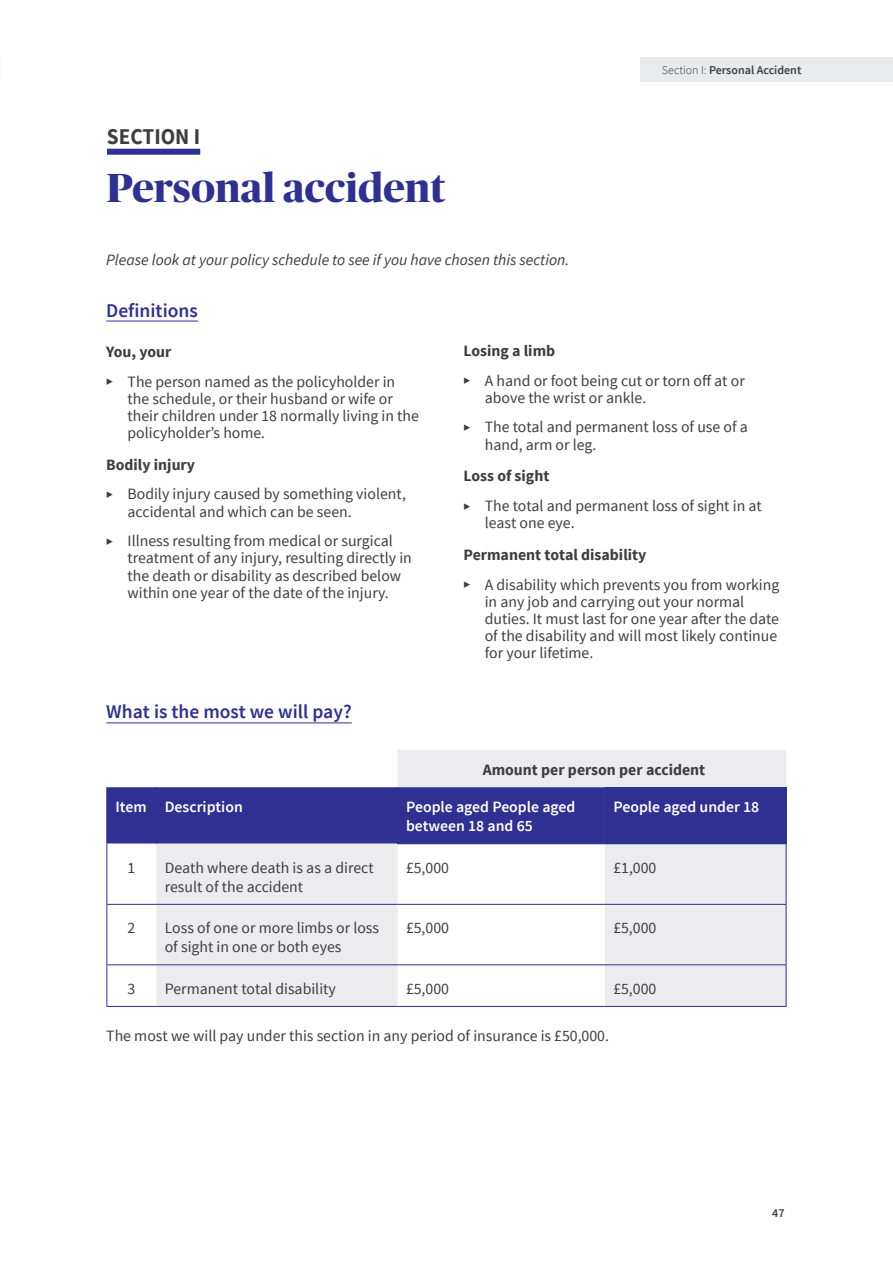
<style>
.page{position:relative;width:893px;height:1263px;background:#fff}
.page>*{position:absolute;margin:0;border:0;box-sizing:border-box;transform-origin:0 0}
._1_Sub_Heading{font:700 40.5px "Publico Banner";letter-spacing:.01em;color:#2e3092}
.section{font:700 22.5px "Source Sans Pro";color:#3e3e3f;scale:.95 1}
._2_Sub_Heading{font:600 19.5px "Source Sans Pro";color:#2e3092}
.Body{font:15.75px/17.1px "Source Sans Pro";color:#3e3e3f}
.Semibold_Body{font:700 15.75px "Source Sans Pro";color:#3e3e3f}
.Table__White_Semibold{font:600 15.75px "Source Sans Pro";color:#fff}
.Body_italic{font:italic 15.75px "Source Sans Pro";color:#3e3e3f}
.t1{font:600 12px "Source Sans Pro";color:#3e3e3f}
.s1{font-weight:300}
.s2{font-size:12px}
</style>
<div class="page">
<div style="left:641px;top:57px;width:252px;height:24px;background:#e9eaeb"></div>
<div style="left:107px;top:149px;width:93px;height:6px;background:#2e3092"></div>
<hr style="left:106px;top:722px;width:246px;height:1px;background:#2e3092">
<svg style="left:156px;top:750px;width:630px;height:256px;fill:#ececee"></svg>
<div style="left:107px;top:787px;width:497px;height:56px;background:#2e3092"></div>
<div style="left:605px;top:787px;width:181px;height:56px;background:#2e3092"></div>
<hr style="left:156px;top:787px;width:1px;height:56px;background:#2e3092">
<hr style="left:604px;top:787px;width:1px;height:56px;background:#2e3092">
<hr style="left:786px;top:844px;width:1px;height:60px;background:#2e3092">
<hr style="left:786px;top:905px;width:1px;height:59px;background:#2e3092">
<hr style="left:786px;top:965px;width:1px;height:41px;background:#2e3092">
<hr style="left:397px;top:787px;width:1px;height:56px;background:#2e3092">
<hr style="left:397px;top:843px;width:208px;height:1px;background:#2e3092">
<hr style="left:785px;top:787px;width:2px;height:56px;background:#2e3092">
<hr style="left:605px;top:843px;width:182px;height:1px;background:#2e3092">
<hr style="left:106px;top:843px;width:1px;height:61px;background:#2e3092">
<hr style="left:106px;top:905px;width:1px;height:59px;background:#2e3092">
<hr style="left:106px;top:904px;width:50px;height:1px;background:#2e3092">
<hr style="left:156px;top:904px;width:242px;height:1px;background:#2e3092">
<hr style="left:398px;top:904px;width:207px;height:1px;background:#2e3092">
<hr style="left:106px;top:965px;width:1px;height:41px;background:#2e3092">
<hr style="left:106px;top:964px;width:50px;height:1px;background:#2e3092">
<hr style="left:106px;top:1006px;width:50px;height:1px;background:#2e3092">
<hr style="left:156px;top:964px;width:242px;height:1px;background:#2e3092">
<hr style="left:156px;top:1006px;width:242px;height:1px;background:#2e3092">
<hr style="left:398px;top:964px;width:207px;height:1px;background:#2e3092">
<hr style="left:398px;top:1006px;width:207px;height:1px;background:#2e3092">
<hr style="left:106px;top:787px;width:1px;height:56px;background:#2e3092">
<hr style="left:605px;top:904px;width:181px;height:1px;background:#2e3092">
<hr style="left:605px;top:964px;width:181px;height:1px;background:#2e3092">
<hr style="left:605px;top:1006px;width:181px;height:1px;background:#2e3092">
<hr style="left:106px;top:321px;width:92px;height:1px;background:#2e3092">
<p class="section" style="left:107px;top:123px;width:100px">SECTION I</p>
<p class="_1_Sub_Heading" style="left:107px;top:159px;width:340px">Personal accident</p>
<p class="Body_italic" style="left:106px;top:250px;width:464px">Please look at your policy schedule to see if you have chosen this section.</p>
<p class="t1" style="left:662px;top:62px;width:141px"><span class="s1">Section I:</span> Personal Accident</p>
<p class="_2_Sub_Heading" style="left:106px;top:298px;width:93px">Definitions</p>
<p class="Semibold_Body" style="left:106px;top:341px;width:67px">You, your</p>
<p class="Body" style="left:128px;top:373px;width:293px;text-indent:-21px"><span class="s2">▶</span> The person named as the policyholder in the schedule, or their husband or wife or their children under 18 normally living in the policyholder’s home.</p>
<p class="Semibold_Body" style="left:106px;top:454px;width:90px">Bodily injury</p>
<p class="Body" style="left:128px;top:486px;width:280px;text-indent:-21px"><span class="s2">▶</span> Bodily injury caused by something violent, accidental and which can be seen.</p>
<p class="Body" style="left:128px;top:533px;width:286px;text-indent:-21px"><span class="s2">▶</span> Illness resulting from medical or surgical treatment of any injury, resulting directly in the death or disability as described below within one year of the date of the injury.</p>
<p class="_2_Sub_Heading" style="left:106px;top:700px;width:247px">What is the most we will pay?</p>
<p class="Semibold_Body" style="left:463px;top:340px;width:93px">Losing a limb</p>
<p class="Body" style="left:485px;top:372px;width:262px;text-indent:-21px"><span class="s2">▶</span> A hand or foot being cut or torn off at or above the wrist or ankle.</p>
<p class="Body" style="left:485px;top:419px;width:265px;text-indent:-21px"><span class="s2">▶</span> The total and permanent loss of use of a hand, arm or leg.</p>
<p class="Semibold_Body" style="left:463px;top:466px;width:87px">Loss of sight</p>
<p class="Body" style="left:485px;top:498px;width:279px;text-indent:-21px"><span class="s2">▶</span> The total and permanent loss of sight in at least one eye.</p>
<p class="Semibold_Body" style="left:463px;top:544px;width:184px">Permanent total disability</p>
<p class="Body" style="left:485px;top:576px;width:296px;text-indent:-21px"><span class="s2">▶</span> A disability which prevents you from working in any job and carrying out your normal duties. It must last for one year after the date of the disability and will most likely continue for your lifetime.</p>
<p class="Semibold_Body" style="left:483px;top:759px;width:224px">Amount per person per accident</p>
<p class="Table__White_Semibold" style="left:115px;top:797px;width:33px">Item</p>
<p class="Table__White_Semibold" style="left:165px;top:797px;width:80px">Description</p>
<p class="Table__White_Semibold" style="left:406px;top:797px;width:171px">People aged People aged</p>
<p class="Table__White_Semibold" style="left:406px;top:815px;width:128px">between 18 and 65</p>
<p class="Table__White_Semibold" style="left:613px;top:797px;width:147px">People aged under 18</p>
<p class="Body" style="left:128px;top:859px;width:9px">1</p>
<p class="Body" style="left:165px;top:858px;width:210px;line-height:18.9px">Death where death is as a direct result of the accident</p>
<p class="Body" style="left:406px;top:859px;width:44px">£5,000</p>
<p class="Body" style="left:613px;top:859px;width:45px">£1,000</p>
<p class="Body" style="left:128px;top:920px;width:9px">2</p>
<p class="Body" style="left:165px;top:919px;width:216px;line-height:18.9px">Loss of one or more limbs or loss of sight in one or both eyes</p>
<p class="Body" style="left:406px;top:920px;width:44px">£5,000</p>
<p class="Body" style="left:613px;top:920px;width:44px">£5,000</p>
<p class="Body" style="left:128px;top:980px;width:9px">3</p>
<p class="Body" style="left:165px;top:980px;width:173px">Permanent total disability</p>
<p class="Body" style="left:406px;top:980px;width:44px">£5,000</p>
<p class="Body" style="left:613px;top:980px;width:44px">£5,000</p>
<p class="Body" style="left:106px;top:1027px;width:504px">The most we will pay under this section in any period of insurance is £50,000.</p>
<p class="t1" style="left:772px;top:1206px;width:14px">47</p>
</div>
